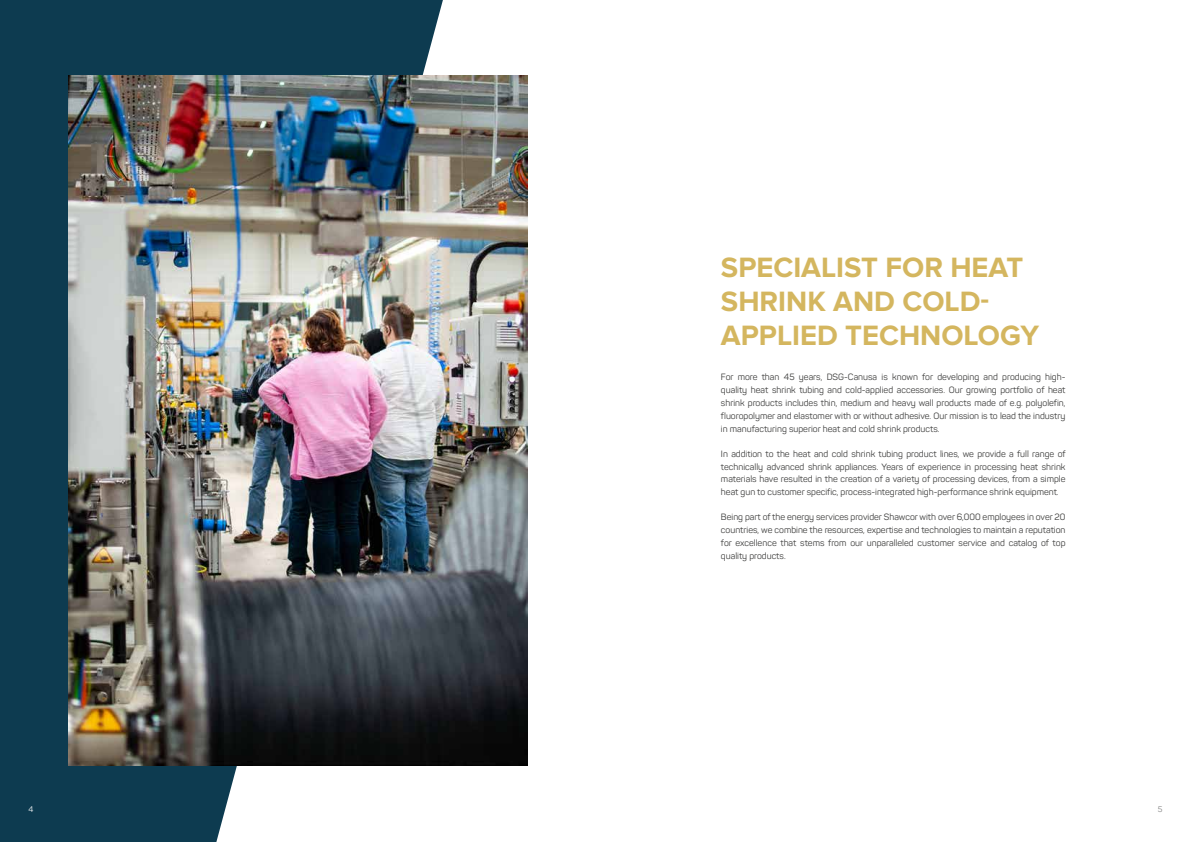
<style>
.page{position:relative;width:1191px;height:842px;background:#fff}
.page>*{position:absolute;margin:0;border:0;box-sizing:border-box;transform-origin:0 0}
.t1{font:700 29px/34px "Proxima Nova";color:#d4b65f}
.t2{font:9px/13px "Panton";color:#3c3c3b;text-align:justify}
.t3{font:8px "Panton";color:#878787}
.t4{font:8px "Panton";color:#fff}
</style>
<div class="page">
<svg style="left:0;top:0;width:443px;height:842px;background:#31586a"></svg>
<img style="left:68px;top:75px;width:459px;height:690px">
<p class="t4" style="left:28px;top:804px;width:6px">4</p>
<h1 class="t1" style="left:721px;top:251px;width:320px">SPECIALIST FOR HEAT<br>SHRINK AND COLD-<br>APPLIED TECHNOLOGY</h1>
<p class="t2" style="left:721px;top:370px;width:346px">For more than 45 years, DSG-Canusa is known for developing and producing high&shy;quality heat shrink tubing and cold-applied accessories. Our growing portfolio of heat shrink products includes thin, medium and heavy wall products made of e.g. polyolefin, fluoropolymer and elastomer with or without adhesive. Our mission is to lead the industry in manufacturing superior heat and cold shrink products.</p>
<p class="t2" style="left:721px;top:447px;width:346px">In addition to the heat and cold shrink tubing product lines, we provide a full range of technically advanced shrink appliances. Years of experience in processing heat shrink materials have resulted in the creation of a variety of processing devices, from a simple heat gun to customer specific, process-integrated high-performance shrink equipment.</p>
<p class="t2" style="left:721px;top:510px;width:346px">Being part of the energy services provider Shawcor with over 6,000 employees in over 20 countries, we combine the resources, expertise and technologies to maintain a reputation for excellence that stems from our unparalleled customer service and catalog of top quality products.</p>
<p class="t3" style="left:1158px;top:804px;width:6px">5</p>
</div>
